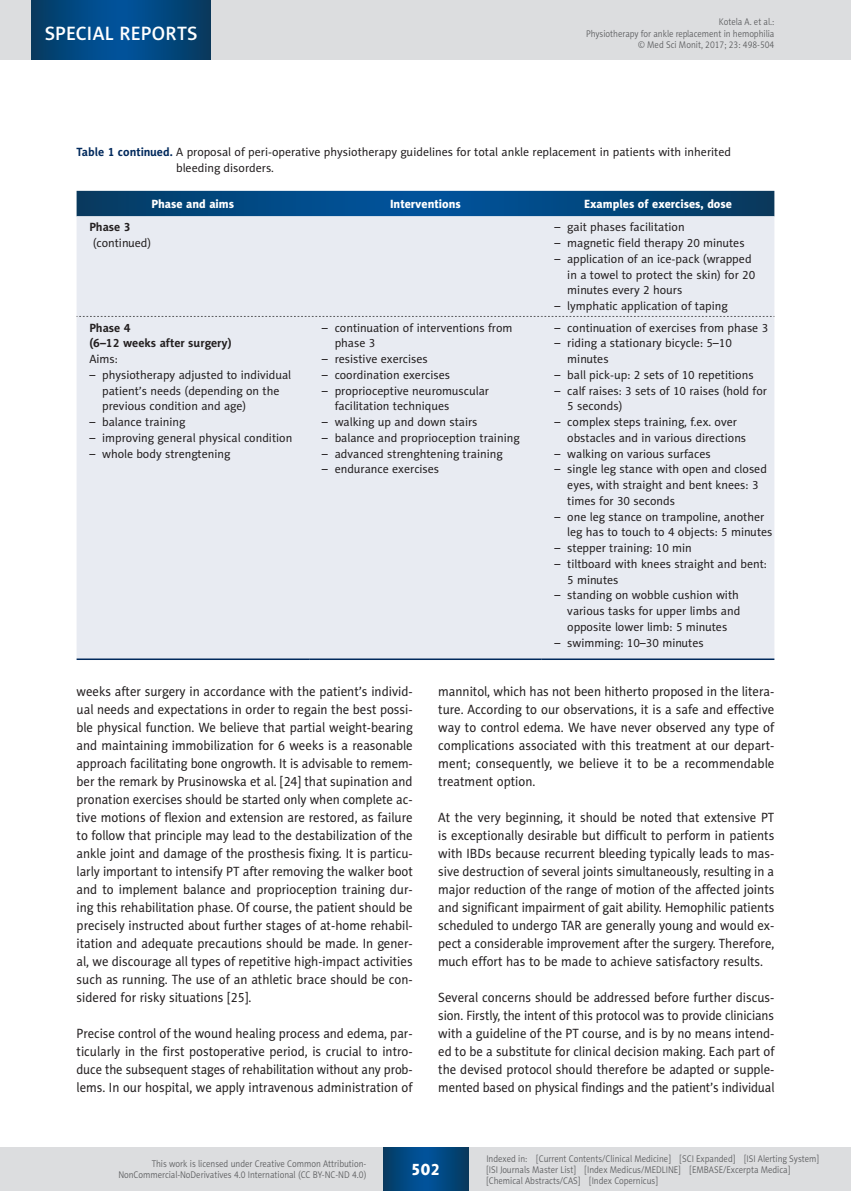
<style>
.page{position:relative;width:851px;height:1191px;background:#fff}
.page>*{position:absolute;margin:0;border:0;box-sizing:border-box;transform-origin:0 0}
.t1{font:19.5px "Naomi Sans EFN Medium";letter-spacing:.01em;color:#fff}
.t2{font:16.5px "Naomi Sans EFN Heavy";color:#fff}
.MSM_Body{font:13.5px/18px "Naomi Sans EFN";color:#231f20;text-align:justify;scale:.95 1}
.MSM_Tabela_zawartosc{font:12px/15.8px "Naomi Sans EFN";color:#231f20}
.MSM_Tabela_tytul{font:12px/15.8px "Naomi Sans EFN";color:#231f20}
.MSM_Tabela_Head{font:12px "Naomi Sans EFN Heavy";color:#fff}
.MSM_Tabela_zawartosc-2{font:700 12px "Naomi Sans EFN";color:#231f20}
.t3{font:9.75px/11.2px "Naomi Sans EFN Light";color:#57585a;text-align:right;scale:.9 1}
.s1{font-weight:700;color:#00295c}
</style>
<div class="page">
<svg style="left:77px;top:191px;width:697px;height:25px;background:#02477e"></svg>
<div style="left:77px;top:216px;width:697px;height:442px;background:#e8ebf2"></div>
<svg style="left:77px;top:316px;width:697px;height:1px"></svg>
<hr style="left:77px;top:658px;width:232px;height:2px;background:#00295c">
<hr style="left:309px;top:658px;width:232px;height:2px;background:#00295c">
<hr style="left:541px;top:658px;width:233px;height:2px;background:#00295c">
<div style="left:0;top:1148px;width:850px;height:43px;background:#dcdddf"></div>
<svg style="left:383px;top:1147px;width:85px;height:43px;background:#02477e"></svg>
<div style="left:0;top:0;width:850px;height:60px;background:#dcdddf"></div>
<hr style="left:850px;top:0;width:1px;height:60px;background:#dcdddf">
<svg style="left:32px;top:0;width:178px;height:60px;background:#02477f"></svg>
<h1 class="t1" style="left:45px;top:22px;width:155px">SPECIAL REPORTS</h1>
<p class="t3" style="left:586px;top:16px;width:211px">Kotela A. et al.:<br>Physiotherapy for ankle replacement in hemophilia © Med Sci Monit, 2017; 23: 498-504</p>
<p class="MSM_Tabela_tytul" style="left:176px;top:144px;width:556px;text-indent:-100px"><span class="s1">Table 1 continued.</span> A proposal of peri-operative physiotherapy guidelines for total ankle replacement in patients with inherited bleeding disorders.</p>
<p class="MSM_Tabela_Head" style="left:151px;top:197px;width:84px">Phase and aims</p>
<p class="MSM_Tabela_Head" style="left:390px;top:197px;width:72px">Interventions</p>
<p class="MSM_Tabela_Head" style="left:584px;top:197px;width:149px">Examples of exercises, dose</p>
<p class="MSM_Tabela_zawartosc-2" style="left:89px;top:220px;width:43px">Phase 3</p>
<p class="MSM_Tabela_zawartosc" style="left:93px;top:235px;width:60px">(continued)</p>
<p class="MSM_Tabela_zawartosc" style="left:554px;top:219px;width:132px">– gait phases facilitation</p>
<p class="MSM_Tabela_zawartosc" style="left:554px;top:235px;width:191px">– magnetic field therapy 20 minutes</p>
<p class="MSM_Tabela_zawartosc" style="left:567px;top:251px;width:189px;text-indent:-13px">– application of an ice-pack (wrapped in a towel to protect the skin) for 20 minutes every 2 hours</p>
<p class="MSM_Tabela_zawartosc" style="left:554px;top:298px;width:175px">– lymphatic application of taping</p>
<p class="MSM_Tabela_zawartosc-2" style="left:89px;top:320px;width:43px">Phase 4</p>
<p class="MSM_Tabela_zawartosc-2" style="left:89px;top:336px;width:144px">(6–12 weeks after surgery)</p>
<p class="MSM_Tabela_zawartosc" style="left:89px;top:351px;width:30px">Aims:</p>
<p class="MSM_Tabela_zawartosc" style="left:102px;top:367px;width:190px;text-indent:-13px">– physiotherapy adjusted to individual patient’s needs (depending on the previous condition and age)</p>
<p class="MSM_Tabela_zawartosc" style="left:89px;top:414px;width:97px">– balance training</p>
<p class="MSM_Tabela_zawartosc" style="left:89px;top:430px;width:204px">– improving general physical condition</p>
<p class="MSM_Tabela_zawartosc" style="left:89px;top:446px;width:142px">– whole body strengtening</p>
<p class="MSM_Tabela_zawartosc" style="left:334px;top:320px;width:179px;text-indent:-13px">– continuation of interventions from phase 3</p>
<p class="MSM_Tabela_zawartosc" style="left:322px;top:351px;width:107px">– resistive exercises</p>
<p class="MSM_Tabela_zawartosc" style="left:322px;top:367px;width:130px">– coordination exercises</p>
<p class="MSM_Tabela_zawartosc" style="left:334px;top:383px;width:156px;text-indent:-13px">– proprioceptive neuromuscular facilitation techniques</p>
<p class="MSM_Tabela_zawartosc" style="left:322px;top:414px;width:157px">– walking up and down stairs</p>
<p class="MSM_Tabela_zawartosc" style="left:322px;top:430px;width:199px">– balance and proprioception training</p>
<p class="MSM_Tabela_zawartosc" style="left:322px;top:446px;width:182px">– advanced strenghtening training</p>
<p class="MSM_Tabela_zawartosc" style="left:322px;top:461px;width:119px">– endurance exercises</p>
<p class="MSM_Tabela_zawartosc" style="left:554px;top:320px;width:215px">– continuation of exercises from phase 3</p>
<p class="MSM_Tabela_zawartosc" style="left:567px;top:335px;width:166px;text-indent:-13px">– riding a stationary bicycle: 5–10 minutes</p>
<p class="MSM_Tabela_zawartosc" style="left:554px;top:367px;width:200px">– ball pick-up: 2 sets of 10 repetitions</p>
<p class="MSM_Tabela_zawartosc" style="left:567px;top:383px;width:201px;text-indent:-13px">– calf raises: 3 sets of 10 raises (hold for<br>5 seconds)</p>
<p class="MSM_Tabela_zawartosc" style="left:567px;top:414px;width:180px;text-indent:-13px">– complex steps training, f.ex. over obstacles and in various directions</p>
<p class="MSM_Tabela_zawartosc" style="left:554px;top:446px;width:158px">– walking on various surfaces</p>
<p class="MSM_Tabela_zawartosc" style="left:567px;top:461px;width:201px;text-indent:-13px">– single leg stance with open and closed eyes, with straight and bent knees: 3 times for 30 seconds</p>
<p class="MSM_Tabela_zawartosc" style="left:567px;top:509px;width:207px;text-indent:-13px">– one leg stance on trampoline, another leg has to touch to 4 objects: 5 minutes</p>
<p class="MSM_Tabela_zawartosc" style="left:554px;top:540px;width:139px">– stepper training: 10 min</p>
<p class="MSM_Tabela_zawartosc" style="left:567px;top:556px;width:201px;text-indent:-13px">– tiltboard with knees straight and bent:<br>5 minutes</p>
<p class="MSM_Tabela_zawartosc" style="left:567px;top:587px;width:174px;text-indent:-13px">– standing on wobble cushion with various tasks for upper limbs and opposite lower limb: 5 minutes</p>
<p class="MSM_Tabela_zawartosc" style="left:554px;top:635px;width:151px">– swimming: 10–30 minutes</p>
<p class="MSM_Body" style="left:77px;top:682px;width:355px">weeks after surgery in accordance with the patient’s individ&shy;ual needs and expectations in order to regain the best possi&shy;ble physical function. We believe that partial weight-bearing and maintaining immobilization for 6 weeks is a reasonable approach facilitating bone ongrowth. It is advisable to remem&shy;ber the remark by Prusinowska et al. [24] that supination and pronation exercises should be started only when complete ac&shy;tive motions of flexion and extension are restored, as failure to follow that principle may lead to the destabilization of the ankle joint and damage of the prosthesis fixing. It is particu&shy;larly important to intensify PT after removing the walker boot and to implement balance and proprioception training dur&shy;ing this rehabilitation phase. Of course, the patient should be precisely instructed about further stages of at-home rehabil&shy;itation and adequate precautions should be made. In gener&shy;al, we discourage all types of repetitive high-impact activities such as running. The use of an athletic brace should be con&shy;sidered for risky situations [25].</p>
<p class="MSM_Body" style="left:77px;top:1024px;width:355px">Precise control of the wound healing process and edema, par&shy;ticularly in the first postoperative period, is crucial to intro&shy;duce the subsequent stages of rehabilitation without any prob&shy;lems. In our hospital, we apply intravenous administration of</p>
<p class="MSM_Body" style="left:438px;top:682px;width:355px">mannitol, which has not been hitherto proposed in the litera&shy;ture. According to our observations, it is a safe and effective way to control edema. We have never observed any type of complications associated with this treatment at our depart&shy;ment; consequently, we believe it to be a recommendable treatment option.</p>
<p class="MSM_Body" style="left:438px;top:808px;width:355px">At the very beginning, it should be noted that extensive PT is exceptionally desirable but difficult to perform in patients with IBDs because recurrent bleeding typically leads to mas&shy;sive destruction of several joints simultaneously, resulting in a major reduction of the range of motion of the affected joints and significant impairment of gait ability. Hemophilic patients scheduled to undergo TAR are generally young and would ex&shy;pect a considerable improvement after the surgery. Therefore, much effort has to be made to achieve satisfactory results.</p>
<p class="MSM_Body" style="left:438px;top:988px;width:355px">Several concerns should be addressed before further discus&shy;sion. Firstly, the intent of this protocol was to provide clinicians with a guideline of the PT course, and is by no means intend&shy;ed to be a substitute for clinical decision making. Each part of the devised protocol should therefore be adapted or supple&shy;mented based on physical findings and the patient’s individual</p>
<p class="t3" style="left:118px;top:1158px;width:277px">This work is licensed under Creative Common Attribution-<br>NonCommercial-NoDerivatives 4.0 International (CC BY-NC-ND 4.0)</p>
<p class="t2" style="left:411px;top:1159px;width:30px">502</p>
<p class="t3" style="left:486px;top:1152px;width:371px;text-align:left">Indexed in: [Current Contents/Clinical Medicine] [SCI Expanded] [ISI Alerting System] [ISI Journals Master List] [Index Medicus/MEDLINE] [EMBASE/Excerpta Medica] [Chemical Abstracts/CAS] [Index Copernicus]</p>
</div>
